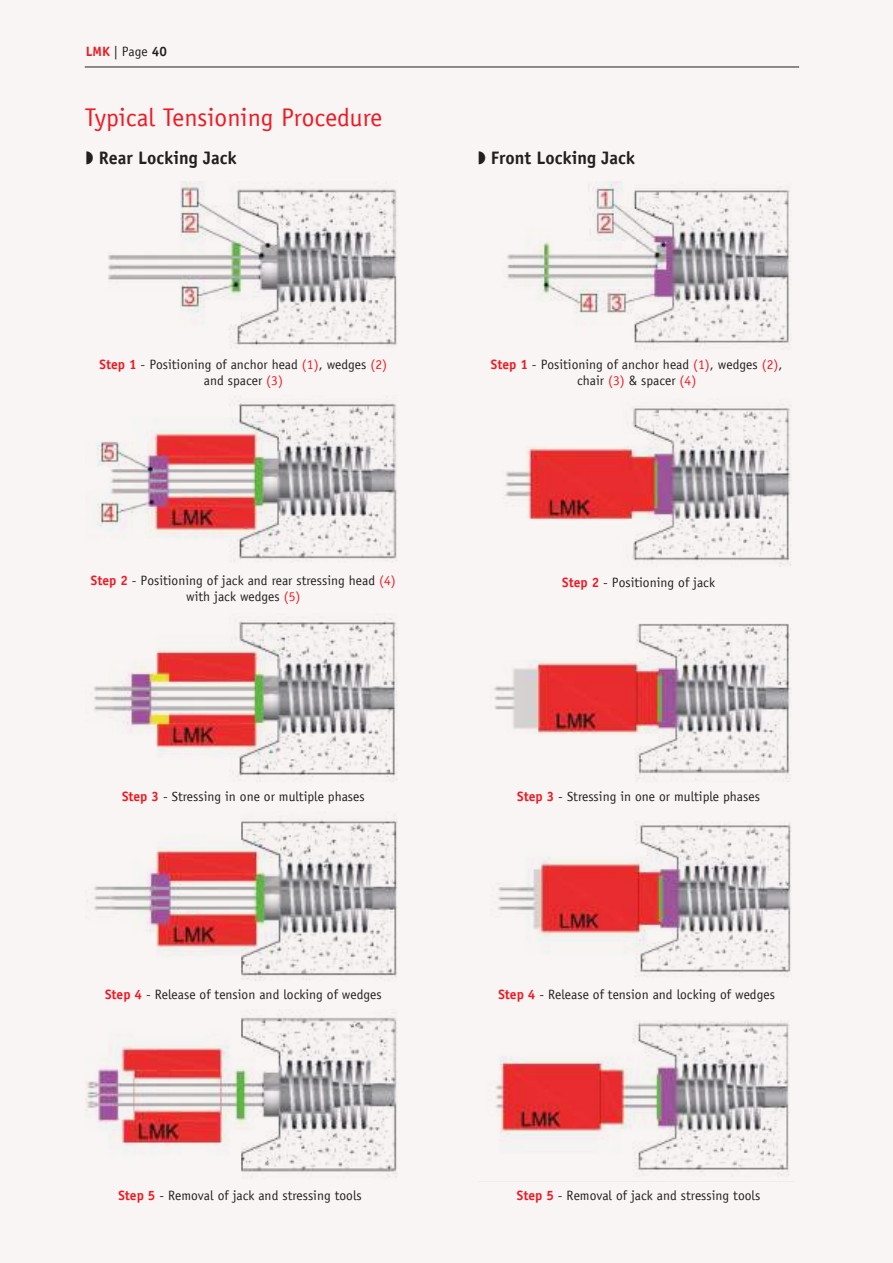
<style>
.page{position:relative;width:893px;height:1263px;background:#f6f2f1}
.page>*{position:absolute;margin:0;border:0;box-sizing:border-box;transform-origin:0 0}
.t1{font:25.5px "Officina Sans ITC Hel";color:#ef1923}
.t2{font:700 18px "Officina Sans ITC Hel";color:#241f1f}
.t3{font:13.5px/16.2px "Officina Sans ITC Hel";color:#241f1f;text-align:center}
.s1{font-weight:700;color:#ef1923}
.s2{font-weight:700}
.s3{color:#ef1923}
</style>
<div class="page">
<hr style="left:85px;top:67px;width:714px;height:1px;background:#241f1f">
<img style="left:108px;top:181px;width:289px;height:164px">
<img style="left:507px;top:181px;width:284px;height:162px">
<img style="left:97px;top:403px;width:300px;height:158px">
<img style="left:505px;top:408px;width:286px;height:159px">
<img style="left:94px;top:621px;width:303px;height:159px">
<img style="left:494px;top:624px;width:297px;height:156px">
<img style="left:94px;top:819px;width:304px;height:162px">
<img style="left:498px;top:823px;width:293px;height:154px">
<img style="left:85px;top:1017px;width:312px;height:160px">
<img style="left:496px;top:1022px;width:293px;height:153px">
<p class="t3" style="left:86px;top:44px;width:83px"><span class="s1">LMK</span> | Page <span class="s2">40</span></p>
<h1 class="t1" style="left:85px;top:103px;width:299px">Typical Tensioning Procedure</h1>
<h2 class="t2" style="left:86px;top:147px;width:152px">◗ Rear Locking Jack</h2>
<h2 class="t2" style="left:478px;top:147px;width:159px">◗ Front Locking Jack</h2>
<p class="t3" style="left:100px;top:356px;width:289px"><span class="s1">Step 1</span> - Positioning of anchor head <span class="s3">(1)</span>, wedges <span class="s3">(2) </span>and spacer <span class="s3">(3)</span></p>
<p class="t3" style="left:491px;top:356px;width:293px"><span class="s1">Step 1</span> - Positioning of anchor head <span class="s3">(1)</span>, wedges <span class="s3">(2)</span>, chair <span class="s3">(3)</span> &amp; spacer <span class="s3">(4)</span></p>
<p class="t3" style="left:91px;top:572px;width:306px"><span class="s1">Step 2</span> - Positioning of jack and rear stressing head <span class="s3">(4) </span>with jack wedges <span class="s3">(5)</span></p>
<p class="t3" style="left:562px;top:575px;width:154px"><span class="s1">Step 2</span> - Positioning of jack</p>
<p class="t3" style="left:122px;top:788px;width:244px"><span class="s1">Step 3</span> - Stressing in one or multiple phases</p>
<p class="t3" style="left:517px;top:788px;width:244px"><span class="s1">Step 3</span> - Stressing in one or multiple phases</p>
<p class="t3" style="left:105px;top:986px;width:278px"><span class="s1">Step 4</span> - Release of tension and locking of wedges</p>
<p class="t3" style="left:498px;top:986px;width:278px"><span class="s1">Step 4</span> - Release of tension and locking of wedges</p>
<p class="t3" style="left:118px;top:1187px;width:245px"><span class="s1">Step 5</span> - Removal of jack and stressing tools</p>
<p class="t3" style="left:517px;top:1187px;width:245px"><span class="s1">Step 5</span> - Removal of jack and stressing tools</p>
</div>
